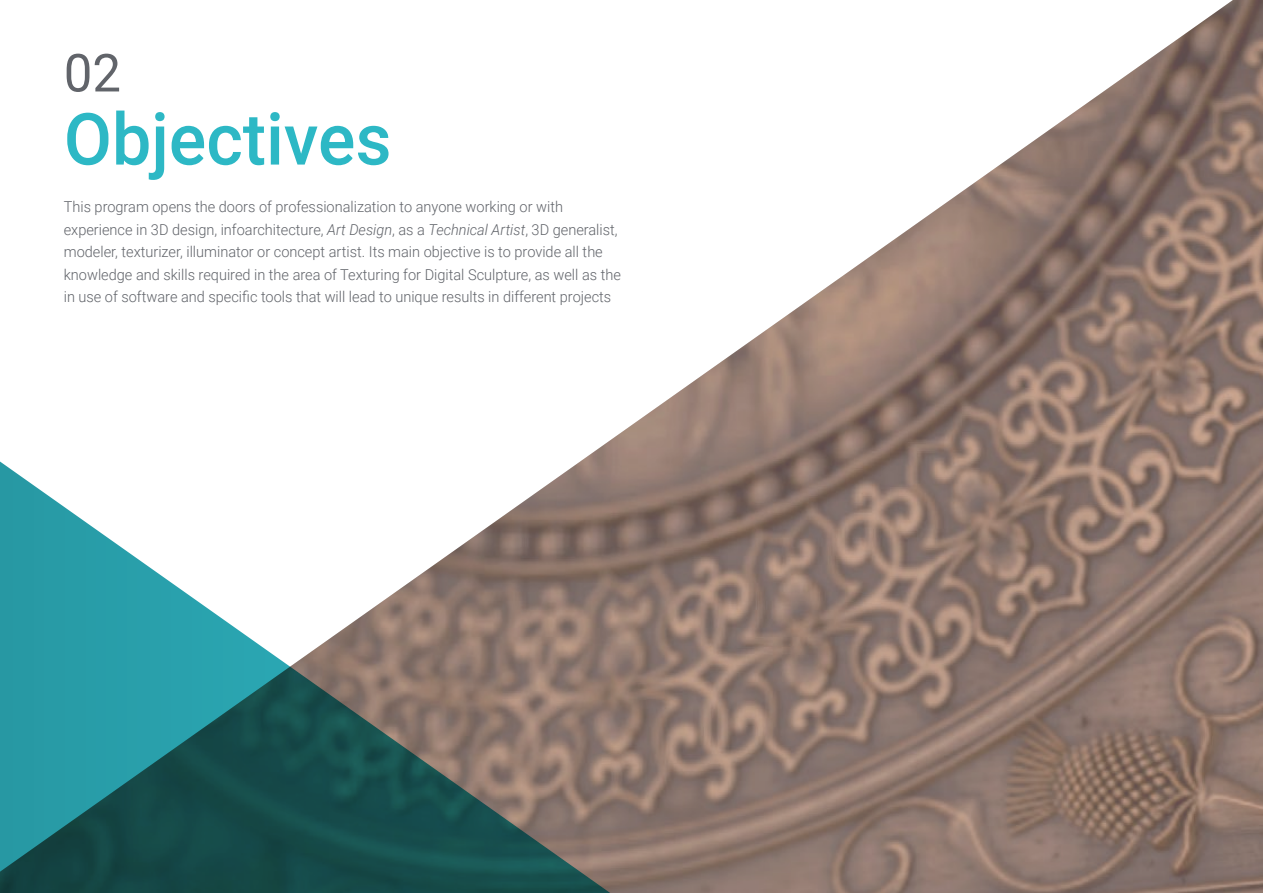
<style>
.page{position:relative;width:1263px;height:893px;background:#fff}
.page>*{position:absolute;margin:0;border:0;box-sizing:border-box;transform-origin:0 0}
.t1{font:500 72px "Roboto";color:#2db8c5}
.t2{font:52.5px "Roboto";color:#61646a}
.t3{font:300 15px/22.5px "Roboto";color:#61646a}
.s1{font-style:italic}
</style>
<div class="page">
<img style="left:602px;top:0;width:661px;height:893px">
<svg style="left:0;top:446px;width:640px;height:447px"></svg>
<h2 class="t2" style="left:64px;top:36px;width:59px">02</h2>
<h1 class="t1" style="left:64px;top:89px;width:329px">Objectives</h1>
<p class="t3" style="left:64px;top:195px;width:559px">This program opens the doors of professionalization to anyone working or with experience in 3D design, infoarchitecture, <span class="s1">Art Design</span>, as a <span class="s1">Technical Artist</span>, 3D generalist, modeler, texturizer, illuminator or concept artist. Its main objective is to provide all the knowledge and skills required in the area of Texturing for Digital Sculpture, as well as the in use of software and specific tools that will lead to unique results in different projects</p>
</div>
